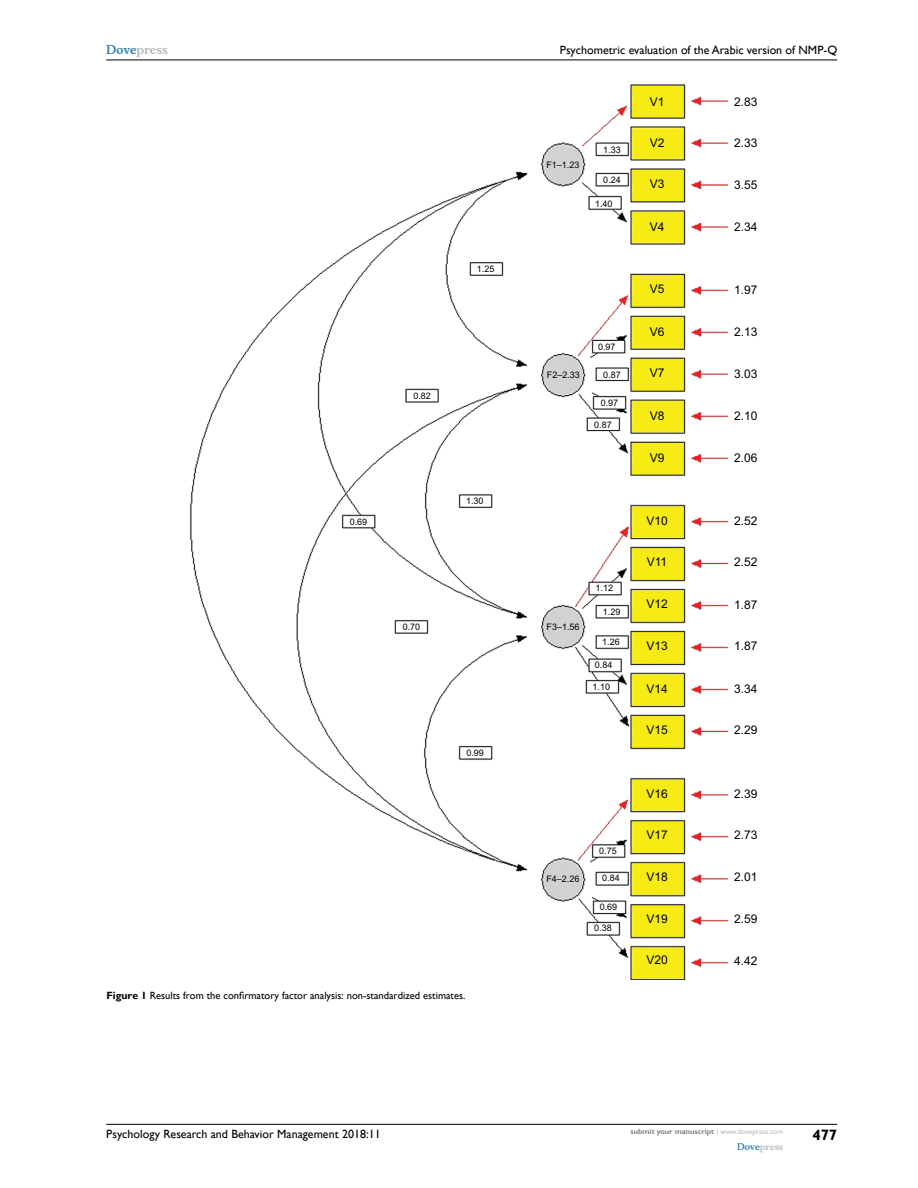
<style>
.page{position:relative;width:918px;height:1188px;background:#fff}
.page>*{position:absolute;margin:0;border:0;box-sizing:border-box;transform-origin:0 0}
.t1{font:700 15px "Gill Sans";color:#000}
.t2{font:12px "Arial";color:#000}
.t3{font:12px "Gill Sans";color:#000}
.t4{font:700 12px "Musee";color:#b8babc}
.t5{font:10.5px "Gill Sans";color:#000}
.t6{font:9px "Arial";color:#000}
.t7{font:700 9px "Musee";color:#b8babc}
.t8{font:700 7.5px "Gill Sans";color:#808285}
.s1{color:#3785ad}
.s2{font-weight:700}
.s3{font-weight:400;color:#b8babc}
</style>
<div class="page">
<hr style="left:106px;top:1124px;width:731px;height:1px;background:#000">
<hr style="left:106px;top:60px;width:731px;height:1px;background:#000">
<img style="left:190px;top:84px;width:539px;height:895px">
<p class="t4" style="left:106px;top:43px;width:63px"><span class="s1">Dove</span>press</p>
<p class="t6" style="left:477px;top:263px;width:19px">1.25</p>
<p class="t6" style="left:350px;top:516px;width:19px">0.69</p>
<p class="t6" style="left:413px;top:390px;width:19px">0.82</p>
<p class="t6" style="left:466px;top:495px;width:19px">1.30</p>
<p class="t6" style="left:403px;top:621px;width:19px">0.70</p>
<p class="t6" style="left:466px;top:747px;width:19px">0.99</p>
<p class="t5" style="left:107px;top:989px;width:360px"><span class="s2">Figure 1</span> Results from the confirmatory factor analysis: non-standardized estimates.</p>
<p class="t3" style="left:560px;top:43px;width:279px">Psychometric evaluation of the Arabic version of NMP-Q</p>
<p class="t6" style="left:546px;top:159px;width:35px">F1–1.23</p>
<p class="t6" style="left:603px;top:144px;width:19px">1.33</p>
<p class="t6" style="left:603px;top:174px;width:19px">0.24</p>
<p class="t6" style="left:595px;top:197px;width:19px">1.40</p>
<p class="t6" style="left:547px;top:369px;width:35px">F2–2.33</p>
<p class="t6" style="left:598px;top:341px;width:19px">0.97</p>
<p class="t6" style="left:603px;top:369px;width:19px">0.87</p>
<p class="t6" style="left:601px;top:397px;width:19px">0.97</p>
<p class="t6" style="left:594px;top:419px;width:19px">0.87</p>
<p class="t6" style="left:547px;top:621px;width:35px">F3–1.56</p>
<p class="t6" style="left:596px;top:582px;width:19px">1.12</p>
<p class="t6" style="left:603px;top:606px;width:19px">1.29</p>
<p class="t6" style="left:602px;top:636px;width:19px">1.26</p>
<p class="t6" style="left:595px;top:659px;width:19px">0.84</p>
<p class="t6" style="left:593px;top:681px;width:19px">1.10</p>
<p class="t6" style="left:546px;top:873px;width:35px">F4–2.26</p>
<p class="t6" style="left:599px;top:845px;width:19px">0.75</p>
<p class="t6" style="left:602px;top:872px;width:19px">0.84</p>
<p class="t6" style="left:600px;top:901px;width:19px">0.69</p>
<p class="t6" style="left:594px;top:922px;width:19px">0.38</p>
<p class="t2" style="left:650px;top:93px;width:16px">V1</p>
<p class="t2" style="left:650px;top:135px;width:16px">V2</p>
<p class="t2" style="left:650px;top:176px;width:16px">V3</p>
<p class="t2" style="left:650px;top:219px;width:16px">V4</p>
<p class="t2" style="left:650px;top:281px;width:16px">V5</p>
<p class="t2" style="left:650px;top:323px;width:16px">V6</p>
<p class="t2" style="left:650px;top:365px;width:16px">V7</p>
<p class="t2" style="left:650px;top:408px;width:16px">V8</p>
<p class="t2" style="left:650px;top:450px;width:16px">V9</p>
<p class="t2" style="left:646px;top:513px;width:23px">V10</p>
<p class="t2" style="left:647px;top:554px;width:22px">V11</p>
<p class="t2" style="left:646px;top:596px;width:23px">V12</p>
<p class="t2" style="left:646px;top:638px;width:23px">V13</p>
<p class="t2" style="left:646px;top:681px;width:23px">V14</p>
<p class="t2" style="left:646px;top:722px;width:23px">V15</p>
<p class="t2" style="left:646px;top:786px;width:23px">V16</p>
<p class="t2" style="left:646px;top:827px;width:23px">V17</p>
<p class="t2" style="left:646px;top:869px;width:23px">V18</p>
<p class="t2" style="left:646px;top:911px;width:23px">V19</p>
<p class="t2" style="left:646px;top:952px;width:23px">V20</p>
<p class="t2" style="left:734px;top:93px;width:25px">2.83</p>
<p class="t2" style="left:734px;top:135px;width:25px">2.33</p>
<p class="t2" style="left:734px;top:177px;width:25px">3.55</p>
<p class="t2" style="left:734px;top:219px;width:25px">2.34</p>
<p class="t2" style="left:734px;top:282px;width:25px">1.97</p>
<p class="t2" style="left:734px;top:324px;width:25px">2.13</p>
<p class="t2" style="left:734px;top:366px;width:25px">3.03</p>
<p class="t2" style="left:734px;top:408px;width:25px">2.10</p>
<p class="t2" style="left:734px;top:450px;width:25px">2.06</p>
<p class="t2" style="left:734px;top:513px;width:25px">2.52</p>
<p class="t2" style="left:734px;top:554px;width:25px">2.52</p>
<p class="t2" style="left:734px;top:597px;width:25px">1.87</p>
<p class="t2" style="left:734px;top:638px;width:25px">1.87</p>
<p class="t2" style="left:734px;top:681px;width:25px">3.34</p>
<p class="t2" style="left:734px;top:722px;width:25px">2.29</p>
<p class="t2" style="left:734px;top:786px;width:25px">2.39</p>
<p class="t2" style="left:734px;top:827px;width:25px">2.73</p>
<p class="t2" style="left:734px;top:869px;width:25px">2.01</p>
<p class="t2" style="left:734px;top:911px;width:25px">2.59</p>
<p class="t2" style="left:734px;top:953px;width:25px">4.42</p>
<p class="t3" style="left:106px;top:1127px;width:276px">Psychology Research and Behavior Management 2018:11</p>
<p class="t8" style="left:631px;top:1127px;width:154px">submit your manuscript <span class="s3">| www.dovepress.com</span></p>
<p class="t7" style="left:737px;top:1141px;width:48px"><span class="s1">Dove</span>press</p>
<p class="t1" style="left:812px;top:1126px;width:26px">477</p>
</div>
